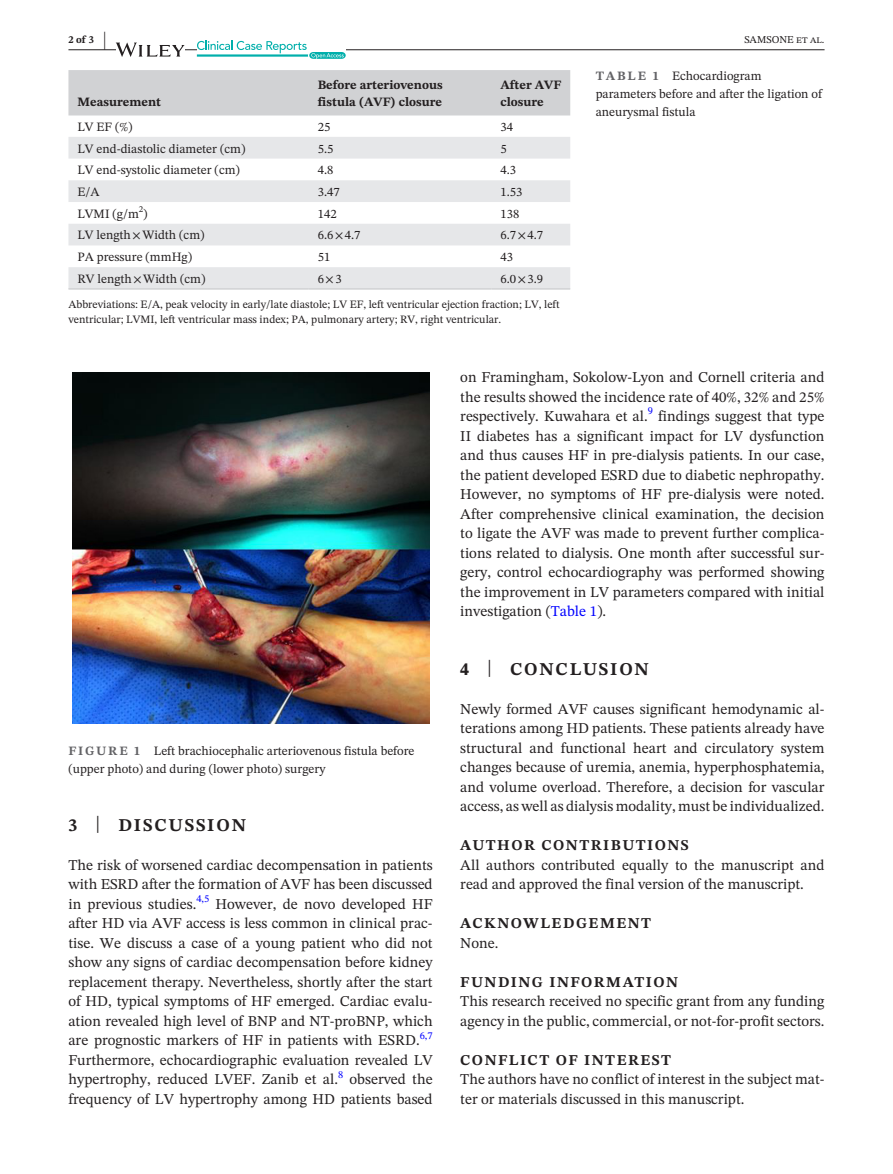
<style>
.page{position:relative;width:893px;height:1174px;background:#fff}
.page>*{position:absolute;margin:0;border:0;box-sizing:border-box;transform-origin:0 0}
.t1{font:700 18px "STIX Two Text";letter-spacing:.1em;color:#231f20}
.t2{font:15px/19.5px "STIX Two Text";color:#231f20;text-align:justify}
.t3{font:700 15px "STIX Two Text";letter-spacing:.1em;color:#231f20}
.t4{font:12.75px/18px "STIX Two Text";color:#231f20}
.t5{font:700 12.75px/17.2px "STIX Two Text";color:#231f20}
.t6{font:11.25px/15.8px "STIX Two Text";color:#231f20}
.t7{font:10.5px "STIX Two Text";color:#231f20}
.t8{font:10.5px "STIX Two Text";color:#00f}
.t9{font:700 10.5px "STIX Two Text";color:#231f20}
.s1{font-size:21px}
.s2{font-family:"STIX"}
.s3{font-weight:700;color:#636366}
.s4{font-weight:400;font-size:23.7px}
.s5{color:#00f}
</style>
<div class="page">
<hr style="left:68px;top:49px;width:756px;height:1px;background:#231f20">
<svg style="left:116px;top:43px;width:69px;height:14px"></svg>
<svg style="left:197px;top:41px;width:149px;height:18px"></svg>
<div style="left:68px;top:70px;width:502px;height:45px;background:#d1d2d4"></div>
<svg style="left:68px;top:137px;width:502px;height:151px;fill:#e6e7e9"></svg>
<hr style="left:68px;top:288px;width:241px;height:2px;background:#d1d2d4">
<hr style="left:309px;top:288px;width:182px;height:2px;background:#d1d2d4">
<hr style="left:491px;top:288px;width:79px;height:2px;background:#d1d2d4">
<div style="left:68px;top:372px;width:365px;height:351px;background:linear-gradient(to bottom,#fff,#fff)"></div>
<img style="left:72px;top:372px;width:357px;height:351px">
<p class="t9" style="left:68px;top:32px;width:39px">2 of 3 <span class="s1">|</span></p>
<p class="t7" style="left:744px;top:32px;width:82px">SAMSONE et al.</p>
<p class="t5" style="left:77px;top:94px;width:85px">Measurement</p>
<p class="t5" style="left:318px;top:76px;width:127px">Before arteriovenous fistula (AVF) closure</p>
<p class="t5" style="left:500px;top:76px;width:62px">After AVF closure</p>
<p class="t4" style="left:77px;top:118px;width:57px">LV EF (%)</p>
<p class="t4" style="left:318px;top:118px;width:14px">25</p>
<p class="t4" style="left:500px;top:118px;width:14px">34</p>
<p class="t4" style="left:77px;top:139px;width:169px">LV end-diastolic diameter (cm)</p>
<p class="t4" style="left:318px;top:139px;width:17px">5.5</p>
<p class="t4" style="left:500px;top:139px;width:8px">5</p>
<p class="t4" style="left:77px;top:161px;width:164px">LV end-systolic diameter (cm)</p>
<p class="t4" style="left:318px;top:161px;width:17px">4.8</p>
<p class="t4" style="left:500px;top:161px;width:17px">4.3</p>
<p class="t4" style="left:77px;top:183px;width:24px">E/A</p>
<p class="t4" style="left:318px;top:183px;width:24px">3.47</p>
<p class="t4" style="left:500px;top:183px;width:24px">1.53</p>
<p class="t4" style="left:77px;top:204px;width:72px">LVMI (g/m<sup>2</sup>)</p>
<p class="t4" style="left:318px;top:204px;width:20px">142</p>
<p class="t4" style="left:500px;top:204px;width:20px">138</p>
<p class="t4" style="left:77px;top:226px;width:129px">LV length<span class="s2">×</span>Width (cm)</p>
<p class="t4" style="left:318px;top:226px;width:44px">6.6<span class="s2">×</span>4.7</p>
<p class="t4" style="left:500px;top:226px;width:44px">6.7<span class="s2">×</span>4.7</p>
<p class="t4" style="left:77px;top:248px;width:116px">PA pressure (mmHg)</p>
<p class="t4" style="left:318px;top:248px;width:14px">51</p>
<p class="t4" style="left:500px;top:248px;width:14px">43</p>
<p class="t4" style="left:77px;top:270px;width:130px">RV length<span class="s2">×</span>Width (cm)</p>
<p class="t4" style="left:318px;top:270px;width:25px">6<span class="s2">×</span>3</p>
<p class="t4" style="left:500px;top:270px;width:44px">6.0<span class="s2">×</span>3.9</p>
<p class="t6" style="left:68px;top:296px;width:493px">Abbreviations: E/A, peak velocity in early/late diastole; LV EF, left ventricular ejection fraction; LV, left ventricular; LVMI, left ventricular mass index; PA, pulmonary artery; RV, right ventricular.</p>
<p class="t4" style="left:596px;top:66px;width:228px"><span class="s3">TABLE 1</span> Echocardiogram parameters before and after the ligation of aneurysmal fistula</p>
<p class="t4" style="left:68px;top:742px;width:348px"><span class="s3">FIGURE 1</span> Left brachiocephalic arteriovenous fistula before (upper photo) and during (lower photo) surgery</p>
<p class="t1" style="left:68px;top:812px;width:179px">3 <span class="s4">|</span> DISCUSSION</p>
<p class="t2" style="left:68px;top:855px;width:366px">The risk of worsened cardiac decompensation in patients with ESRD after the formation of AVF has been discussed in previous studies.</p>
<p class="t8" style="left:196px;top:891px;width:14px">4,5</p>
<p class="t2" style="left:68px;top:894px;width:366px;text-indent:147px">However, de novo developed HF after HD via AVF access is less common in clinical prac&shy;tise. We discuss a case of a young patient who did not show any signs of cardiac decompensation before kidney replacement therapy. Nevertheless, shortly after the start of HD, typical symptoms of HF emerged. Cardiac evalu&shy;ation revealed high level of BNP and NT-proBNP, which are prognostic markers of HF in patients with ESRD.</p>
<p class="t8" style="left:420px;top:1027px;width:14px">6,7</p>
<p class="t2" style="left:68px;top:1050px;width:366px">Furthermore, echocardiographic evaluation revealed LV hypertrophy, reduced LVEF. Zanib et al.</p>
<p class="t8" style="left:338px;top:1066px;width:7px">8</p>
<p class="t2" style="left:68px;top:1069px;width:366px;text-align:right">observed the<br>frequency of LV hypertrophy among HD patients based</p>
<p class="t2" style="left:460px;top:367px;width:366px">on Framingham, Sokolow-Lyon and Cornell criteria and the results showed the incidence rate of 40%, 32% and 25% respectively. Kuwahara et al.</p>
<p class="t8" style="left:648px;top:403px;width:7px">9</p>
<p class="t2" style="left:460px;top:406px;width:366px;text-indent:198px">findings suggest that type II diabetes has a significant impact for LV dysfunction and thus causes HF in pre-dialysis patients. In our case, the patient developed ESRD due to diabetic nephropathy.<br>However, no symptoms of HF pre-dialysis were noted.<br>After comprehensive clinical examination, the decision to ligate the AVF was made to prevent further complica&shy;tions related to dialysis. One month after successful sur&shy;gery, control echocardiography was performed showing the improvement in LV parameters compared with initial investigation (<span class="s5">Table 1</span>).</p>
<p class="t1" style="left:460px;top:656px;width:190px">4 <span class="s4">|</span> CONCLUSION</p>
<p class="t2" style="left:460px;top:699px;width:366px">Newly formed AVF causes significant hemodynamic al&shy;terations among HD patients. These patients already have structural and functional heart and circulatory system changes because of uremia, anemia, hyperphosphatemia, and volume overload. Therefore, a decision for vascular access, as well as dialysis modality, must be individualized.</p>
<p class="t3" style="left:460px;top:834px;width:230px">AUTHOR CONTRIBUTIONS</p>
<p class="t2" style="left:460px;top:855px;width:366px">All authors contributed equally to the manuscript and read and approved the final version of the manuscript.</p>
<p class="t3" style="left:460px;top:912px;width:192px">ACKNOWLEDGEMENT</p>
<p class="t2" style="left:460px;top:933px;width:40px">None.</p>
<p class="t3" style="left:460px;top:971px;width:219px">FUNDING INFORMATION</p>
<p class="t2" style="left:460px;top:991px;width:366px">This research received no specific grant from any funding agency in the public, commercial, or not-for-profit sectors.</p>
<p class="t3" style="left:460px;top:1049px;width:212px">CONFLICT OF INTEREST</p>
<p class="t2" style="left:460px;top:1069px;width:366px">The authors have no conflict of interest in the subject mat&shy;ter or materials discussed in this manuscript.</p>
</div>
